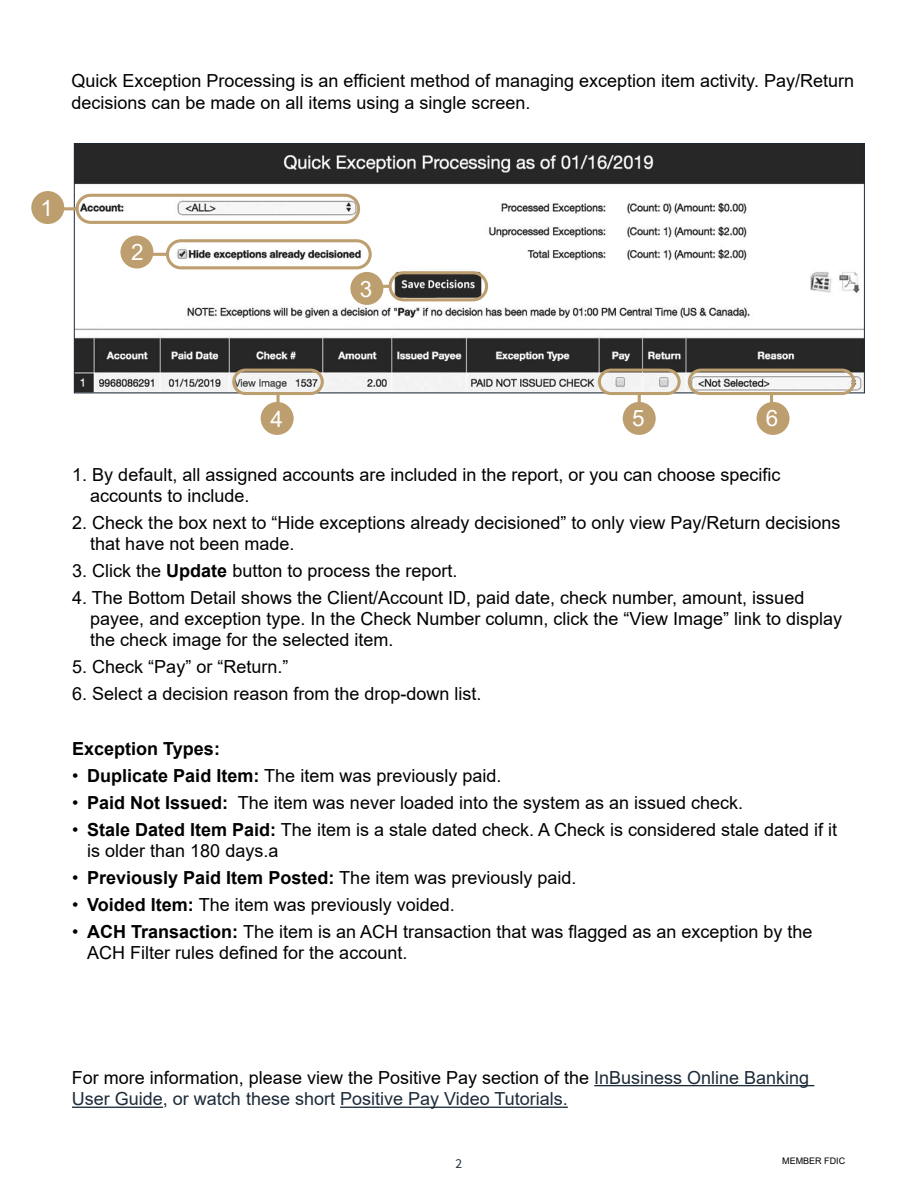
<style>
.page{position:relative;width:918px;height:1188px;background:#fff}
.page>*{position:absolute;margin:0;border:0;box-sizing:border-box;transform-origin:0 0}
.t1{font:22.5px "Arial";color:#fff}
.t2{font:18px/21px "Arial";color:#000}
.t3{font:18px/21.6px "Arial";color:#1c2b39}
.t4{font:700 18px "Arial";color:#000}
.t5{font:13.5px "Source Sans Pro";color:#1c2b39}
.t6{font:9px "Arial";color:#000}
.s1{font-weight:700}
.s2{color:#000}
</style>
<div class="page">
<img style="left:76px;top:145px;width:787px;height:246px">
<svg style="left:52px;top:192px;width:805px;height:229px"></svg>
<div style="left:31px;top:191px;width:33px;height:33px;background:#bd9e6e;border-radius:50%"></div>
<div style="left:120px;top:236px;width:33px;height:33px;background:#bd9e6e;border-radius:50%"></div>
<div style="left:350px;top:272px;width:33px;height:33px;background:#bd9e6e;border-radius:50%"></div>
<div style="left:261px;top:402px;width:33px;height:33px;background:#bd9e6e;border-radius:50%"></div>
<div style="left:623px;top:402px;width:33px;height:33px;background:#bd9e6e;border-radius:50%"></div>
<div style="left:757px;top:402px;width:33px;height:33px;background:#bd9e6e;border-radius:50%"></div>
<hr style="left:594px;top:1085px;width:220px;height:1px;background:#1c2b39">
<hr style="left:72px;top:1107px;width:91px;height:1px;background:#1c2b39">
<hr style="left:340px;top:1107px;width:228px;height:1px;background:#1c2b39">
<p class="t2" style="left:71px;top:70px;width:784px;line-height:21.6px">Quick Exception Processing is an efficient method of managing exception item activity. Pay/Return decisions can be made on all items using a single screen.</p>
<p class="t1" style="left:41px;top:193px;width:14px">1</p>
<p class="t1" style="left:131px;top:237px;width:14px">2</p>
<p class="t1" style="left:360px;top:273px;width:14px">3</p>
<p class="t1" style="left:270px;top:404px;width:14px">4</p>
<p class="t1" style="left:632px;top:403px;width:14px">5</p>
<p class="t1" style="left:766px;top:403px;width:14px">6</p>
<p class="t2" style="left:90px;top:464px;width:692px;text-indent:-18px">1. By default, all assigned accounts are included in the report, or you can choose specific accounts to include.</p>
<p class="t2" style="left:90px;top:512px;width:752px;text-indent:-18px">2. Check the box next to “Hide exceptions already decisioned” to only view Pay/Return decisions that have not been made.</p>
<p class="t2" style="left:72px;top:560px;width:387px">3. Click the <span class="s1">Update</span> button to process the report.</p>
<p class="t2" style="left:90px;top:587px;width:754px;text-indent:-18px">4. The Bottom Detail shows the Client/Account ID, paid date, check number, amount, issued payee, and exception type. In the Check Number column, click the “View Image” link to display the check image for the selected item.</p>
<p class="t2" style="left:72px;top:656px;width:218px">5. Check “Pay” or “Return.”</p>
<p class="t2" style="left:72px;top:683px;width:411px">6. Select a decision reason from the drop-down list.</p>
<p class="t4" style="left:72px;top:736px;width:149px">Exception Types:</p>
<p class="t2" style="left:72px;top:765px;width:431px">• <span class="s1">Duplicate Paid Item:</span> The item was previously paid.</p>
<p class="t2" style="left:72px;top:792px;width:672px">• <span class="s1">Paid Not Issued:</span> The item was never loaded into the system as an issued check.</p>
<p class="t2" style="left:87px;top:819px;width:752px;text-indent:-15px">• <span class="s1">Stale Dated Item Paid:</span> The item is a stale dated check. A Check is considered stale dated if it is older than 180 days.a</p>
<p class="t2" style="left:72px;top:867px;width:506px">• <span class="s1">Previously Paid Item Posted:</span> The item was previously paid.</p>
<p class="t2" style="left:72px;top:894px;width:384px">• <span class="s1">Voided Item:</span> The item was previously voided.</p>
<p class="t2" style="left:87px;top:921px;width:727px;text-indent:-15px">• <span class="s1">ACH Transaction:</span> The item is an ACH transaction that was flagged as an exception by the<br>ACH Filter rules defined for the account.</p>
<p class="t3" style="left:72px;top:1067px;width:739px"><span class="s2">For more information, please view the Positive Pay section of the</span> InBusiness Online Banking<br>User Guide, or watch these short Positive Pay Video Tutorials.</p>
<p class="t5" style="left:456px;top:1155px;width:8px">2</p>
<p class="t6" style="left:782px;top:1155px;width:65px">MEMBER FDIC</p>
</div>
